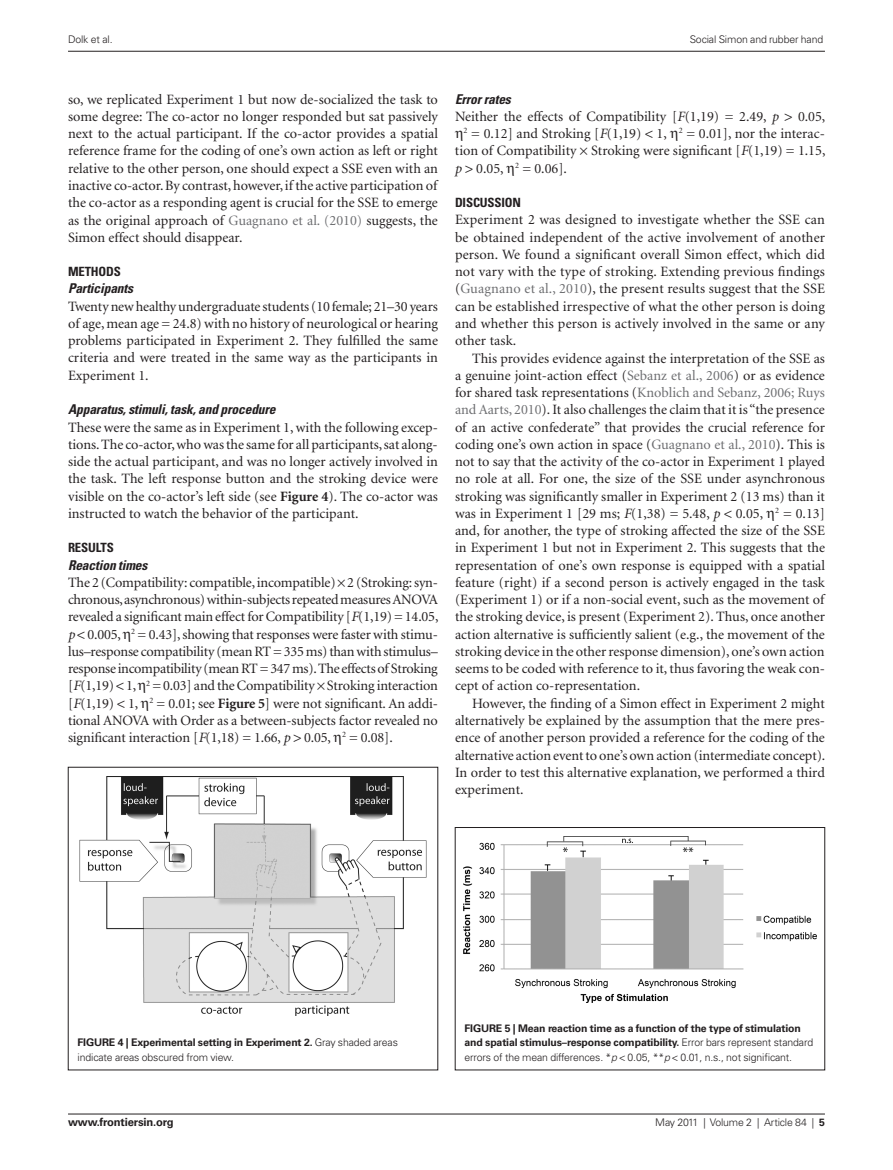
<style>
.page{position:relative;width:893px;height:1170px;background:#fff}
.page>*{position:absolute;margin:0;border:0;box-sizing:border-box;transform-origin:0 0}
.t1{font:14.25px/17.2px "Minion";color:#231f20;text-align:justify}
.t2{font:italic 700 condensed 13.5px "Univers";letter-spacing:-.01em;color:#231f20}
.t3{font:700 condensed 12.75px "Univers";letter-spacing:-.01em;color:#231f20}
.t4{font:700 11.25px "Univers";letter-spacing:-.015em;color:#231f20}
.t5{font:700 10.5px/14.2px "Univers";letter-spacing:-.015em;color:#231f20}
.t6{font:300 10.5px/14.2px "Univers";letter-spacing:-.015em;color:#231f20}
.s1{color:#6c6d70}
.s2{font-weight:700}
.s3{font-style:italic}
.s4{font-weight:300}
.s5{font-weight:300;font-style:italic}
</style>
<div class="page">
<img style="left:79px;top:776px;width:348px;height:239px">
<div style="left:455px;top:827px;width:370px;height:243px;border:1px solid #231f20"></div>
<img style="left:463px;top:836px;width:353px;height:165px">
<hr style="left:68px;top:51px;width:757px;height:1px;background:#231f20">
<hr style="left:68px;top:1113px;width:757px;height:1px;background:#231f20">
<p class="t6" style="left:68px;top:32px;width:46px">Dolk et al.</p>
<p class="t6" style="left:690px;top:32px;width:135px">Social Simon and rubber hand</p>
<p class="t1" style="left:68px;top:91px;width:371px">so, we replicated Experiment 1 but now de-socialized the task to some degree: The co-actor no longer responded but sat passively next to the actual participant. If the co-actor provides a spatial reference frame for the coding of one’s own action as left or right relative to the other person, one should expect a SSE even with an inactive co-actor. By contrast, however, if the active participation of the co-actor as a responding agent is crucial for the SSE to emerge as the original approach of <span class="s1">Guagnano et al. (2010)</span> suggests, the Simon effect should disappear.</p>
<p class="t3" style="left:68px;top:264px;width:54px">METHODS</p>
<p class="t2" style="left:68px;top:280px;width:67px">Participants</p>
<p class="t1" style="left:68px;top:298px;width:371px">Twenty new healthy undergraduate students (10 female; 21–30 years of age, mean age = 24.8) with no history of neurological or hearing problems participated in Experiment 2. They fulfilled the same criteria and were treated in the same way as the participants in Experiment 1.</p>
<p class="t2" style="left:68px;top:401px;width:209px">Apparatus, stimuli, task, and procedure</p>
<p class="t1" style="left:68px;top:419px;width:371px">These were the same as in Experiment 1, with the following excep&shy;tions. The co-actor, who was the same for all participants, sat along&shy;side the actual participant, and was no longer actively involved in the task. The left response button and the stroking device were visible on the co-actor’s left side (see <span class="s2">Figure 4</span>). The co-actor was instructed to watch the behavior of the participant.</p>
<p class="t3" style="left:68px;top:540px;width:47px">RESULTS</p>
<p class="t2" style="left:68px;top:556px;width:81px">Reaction times</p>
<p class="t1" style="left:68px;top:574px;width:372px">The 2 (Compatibility: compatible, incompatible) 2 (Stroking: syn&shy;chronous, asynchronous) within-subjects repeated measures ANOVA revealed a significant main effect for Compatibility [<span class="s3">F</span>(1,19)=14.05, <span class="s3">p</span> 0.005, <sup>2</sup> = 0.43], showing that responses were faster with stimu&shy;lus–response compatibility (mean RT =335ms) than with stimulus– response incompatibility (mean RT =347ms). The effects of Stroking [<span class="s3">F</span>(1,19) 1, <sup>2</sup> =0.03] and the Compatibility Stroking interaction [<span class="s3">F</span>(1,19) 1, <sup>2</sup> = 0.01; see <span class="s2">Figure 5</span>] were not significant. An addi&shy;tional ANOVA with Order as a between-subjects factor revealed no significant interaction [<span class="s3">F</span>(1,18) = 1.66, <span class="s3">p</span> 0.05, <sup>2</sup> = 0.08].</p>
<p class="t2" style="left:455px;top:90px;width:57px">Error rates</p>
<p class="t1" style="left:455px;top:108px;width:325px">Neither the effects of Compatibility [<span class="s3">F</span>(1,19) = 2.49, <span class="s3">p</span></p>
<p class="t1" style="left:798px;top:108px;width:29px">0.05,</p>
<p class="t1" style="left:464px;top:125px;width:363px"><sup>2</sup> = 0.12] and Stroking [<span class="s3">F</span>(1,19) 1, <sup>2</sup> = 0.01], nor the interac-</p>
<p class="t1" style="left:455px;top:143px;width:372px">tion of Compatibility Stroking were significant [<span class="s3">F</span>(1,19) = 1.15,</p>
<p class="t1" style="left:455px;top:160px;width:114px"><span class="s3">p</span> 0.05, <sup>2</sup> = 0.06].</p>
<p class="t3" style="left:455px;top:195px;width:68px">DISCUSSION</p>
<p class="t1" style="left:455px;top:212px;width:371px">Experiment 2 was designed to investigate whether the SSE can be obtained independent of the active involvement of another person. We found a significant overall Simon effect, which did not vary with the type of stroking. Extending previous findings (<span class="s1">Guagnano et al., 2010</span>), the present results suggest that the SSE can be established irrespective of what the other person is doing and whether this person is actively involved in the same or any other task.</p>
<p class="t1" style="left:455px;top:350px;width:371px;text-indent:17px">This provides evidence against the interpretation of the SSE as a genuine joint-action effect (<span class="s1">Sebanz et al., 2006</span>) or as evidence for shared task representations (<span class="s1">Knoblich and Sebanz, 2006; Ruys and Aarts, 2010</span>). It also challenges the claim that it is “the presence of an active confederate” that provides the crucial reference for coding one’s own action in space (<span class="s1">Guagnano et al., 2010</span>). This is not to say that the activity of the co-actor in Experiment 1 played no role at all. For one, the size of the SSE under asynchronous stroking was significantly smaller in Experiment 2 (13 ms) than it was in Experiment 1 [29 ms; <span class="s3">F</span>(1,38) = 5.48, <span class="s3">p</span> 0.05, <sup>2</sup> = 0.13] and, for another, the type of stroking affected the size of the SSE in Experiment 1 but not in Experiment 2. This suggests that the representation of one’s own response is equipped with a spatial feature (right) if a second person is actively engaged in the task (Experiment 1) or if a non-social event, such as the movement of the stroking device, is present (Experiment 2). Thus, once another action alternative is sufficiently salient (e.g., the movement of the stroking device in the other response dimension), one’s own action seems to be coded with reference to it, thus favoring the weak con&shy;cept of action co-representation.</p>
<p class="t1" style="left:455px;top:695px;width:372px;text-indent:17px">However, the finding of a Simon effect in Experiment 2 might alternatively be explained by the assumption that the mere pres&shy;ence of another person provided a reference for the coding of the alternative action event to one’s own action (intermediate concept).<br>In order to test this alternative explanation, we performed a third experiment.</p>
<p class="t6" style="left:78px;top:1035px;width:322px"><span class="s2">Figure 4 | Experimental setting in Experiment 2.</span> Gray shaded areas indicate areas obscured from view.</p>
<p class="t5" style="left:465px;top:1021px;width:350px">Figure 5 | Mean reaction time as a function of the type of stimulation and spatial stimulus–response compatibility. <span class="s4">Error bars represent standard errors of the mean differences. *</span><span class="s5">p</span> <span class="s4">0.05, **</span><span class="s5">p</span> <span class="s4">0.01, n.s., not significant.</span></p>
<p class="t4" style="left:68px;top:1115px;width:107px">www.frontiersin.org</p>
<p class="t6" style="left:655px;top:1115px;width:171px">May 2011 | Volume 2 | Article 84 | <span class="s2">5</span></p>
</div>
